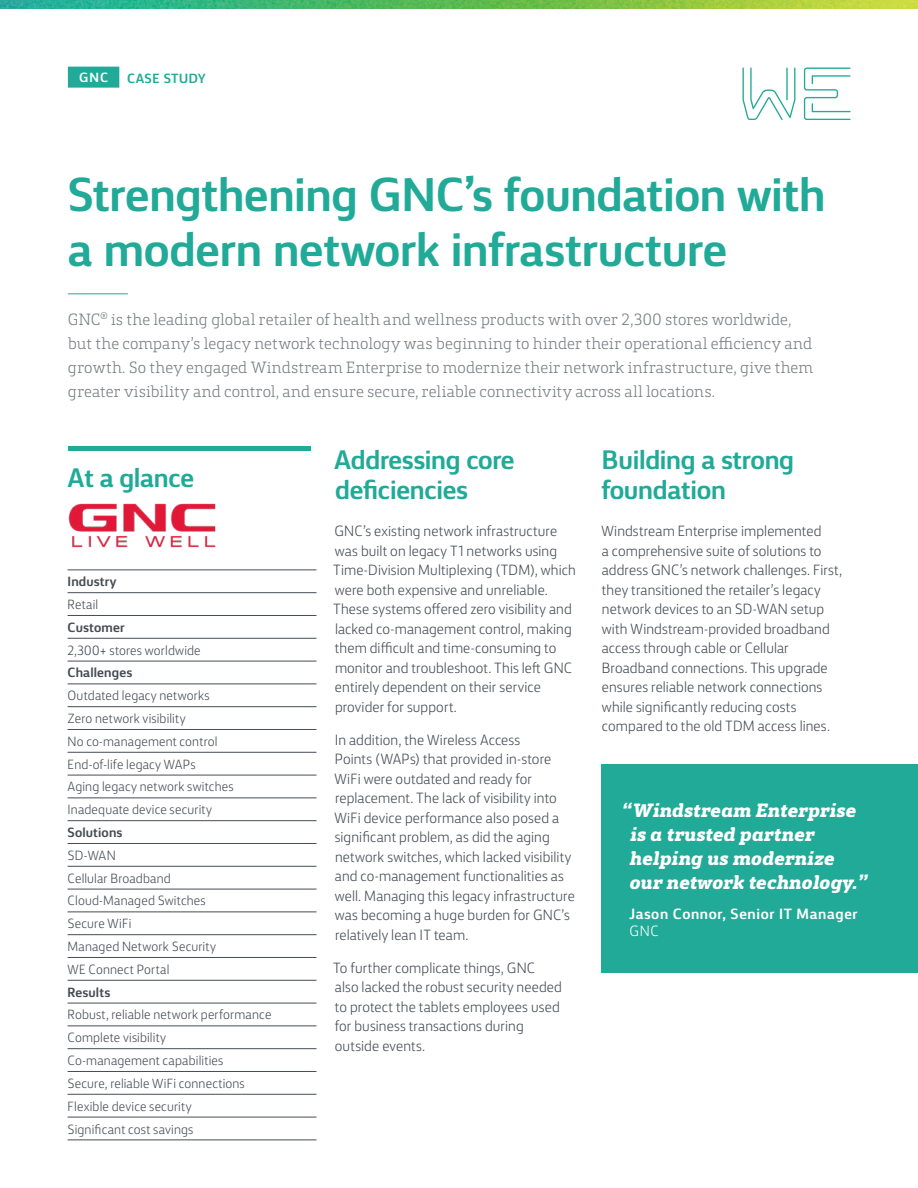
<style>
.page{position:relative;width:918px;height:1188px;background:#fff}
.page>*{position:absolute;margin:0;border:0;box-sizing:border-box;transform-origin:0 0}
.t1{font:700 48px/55.5px "FS Silas Sans";letter-spacing:-.01em;color:#20aa97}
.t2{font:700 27px/30px "FS Silas Sans";letter-spacing:-.01em;color:#20aa97}
.t3{font:italic 800 19.5px/24px "FS Silas Slab";color:#fff}
.t4{font:300 16.5px/24px "FS Silas Slab";letter-spacing:.005em;color:#797d82}
.t5{font:300 15px/19.5px "FS Silas Sans";letter-spacing:.005em;color:#474c55}
.t6{font:700 15px "FS Silas Sans";letter-spacing:.04em;color:#fff}
.t7{font:300 15px "FS Silas Sans";color:#fff}
.t8{font:300 13.5px/22.8px "FS Silas Sans";letter-spacing:.01em;color:#474c55}
.t9{font:700 13.5px "FS Silas Sans";letter-spacing:.01em;color:#474c55}
.t10{font:700 13.5px "FS Silas Sans";letter-spacing:.03em;color:#20aa97}
.t11{font:700 13.5px "FS Silas Sans";color:#fff}
</style>
<div class="page">
<hr style="left:68px;top:570px;width:248px;height:1px;background:#474c55">
<hr style="left:68px;top:592px;width:248px;height:1px;background:#474c55">
<hr style="left:68px;top:615px;width:248px;height:1px;background:#474c55">
<hr style="left:68px;top:638px;width:248px;height:1px;background:#474c55">
<hr style="left:68px;top:661px;width:248px;height:1px;background:#474c55">
<hr style="left:68px;top:684px;width:248px;height:1px;background:#474c55">
<hr style="left:68px;top:706px;width:248px;height:1px;background:#474c55">
<hr style="left:68px;top:729px;width:248px;height:1px;background:#474c55">
<hr style="left:68px;top:752px;width:248px;height:1px;background:#474c55">
<hr style="left:68px;top:775px;width:248px;height:1px;background:#474c55">
<hr style="left:68px;top:798px;width:248px;height:1px;background:#474c55">
<hr style="left:68px;top:820px;width:248px;height:1px;background:#474c55">
<hr style="left:68px;top:843px;width:248px;height:1px;background:#474c55">
<hr style="left:68px;top:866px;width:248px;height:1px;background:#474c55">
<hr style="left:68px;top:889px;width:248px;height:1px;background:#474c55">
<hr style="left:68px;top:912px;width:248px;height:1px;background:#474c55">
<hr style="left:68px;top:934px;width:248px;height:1px;background:#474c55">
<hr style="left:68px;top:957px;width:248px;height:1px;background:#474c55">
<hr style="left:68px;top:980px;width:248px;height:1px;background:#474c55">
<hr style="left:68px;top:1003px;width:248px;height:1px;background:#474c55">
<hr style="left:68px;top:1026px;width:248px;height:1px;background:#474c55">
<hr style="left:68px;top:1048px;width:248px;height:1px;background:#474c55">
<hr style="left:68px;top:1071px;width:248px;height:1px;background:#474c55">
<hr style="left:68px;top:1094px;width:248px;height:1px;background:#474c55">
<hr style="left:68px;top:1117px;width:248px;height:1px;background:#474c55">
<hr style="left:68px;top:1140px;width:248px;height:1px;background:#474c55">
<svg style="left:804px;top:68px;width:47px;height:52px"></svg>
<hr style="left:786px;top:67px;width:2px;height:33px;background:#20aa97">
<svg style="left:742px;top:68px;width:53px;height:52px"></svg>
<hr style="left:68px;top:293px;width:60px;height:1px;background:#20aa97">
<img style="left:0;top:0;width:918px;height:9px">
<div style="left:68px;top:67px;width:51px;height:21px;background:#20aa97"></div>
<hr style="left:68px;top:446px;width:243px;height:4px;background:#20aa97">
<img style="left:68px;top:503px;width:148px;height:45px">
<div style="left:602px;top:765px;width:316px;height:208px;background:#20aa97"></div>
<p class="t11" style="left:79px;top:66px;width:31px">GNC</p>
<p class="t10" style="left:127px;top:66px;width:80px">CASE STUDY</p>
<h1 class="t1" style="left:68px;top:162px;width:759px">Strengthening GNC’s foundation with a modern network infrastructure</h1>
<p class="t4" style="left:68px;top:306px;width:747px">GNC<sup>®</sup> is the leading global retailer of health and wellness products with over 2,300 stores worldwide, but the company’s legacy network technology was beginning to hinder their operational efficiency and growth. So they engaged Windstream Enterprise to modernize their network infrastructure, give them greater visibility and control, and ensure secure, reliable connectivity across all locations.</p>
<h2 class="t2" style="left:68px;top:460px;width:128px">At a glance</h2>
<p class="t9" style="left:68px;top:570px;width:50px">Industry</p>
<p class="t8" style="left:68px;top:592px;width:32px">Retail</p>
<p class="t9" style="left:68px;top:616px;width:59px">Customer</p>
<p class="t8" style="left:68px;top:638px;width:135px">2,300+ stores worldwide</p>
<p class="t9" style="left:68px;top:661px;width:66px">Challenges</p>
<p class="t8" style="left:68px;top:683px;width:168px">Outdated legacy networks<br>Zero network visibility<br>No co-management control<br>End-of-life legacy WAPs<br>Aging legacy network switches<br>Inadequate device security</p>
<p class="t9" style="left:68px;top:821px;width:56px">Solutions</p>
<p class="t8" style="left:68px;top:843px;width:150px">SD-WAN<br>Cellular Broadband<br>Cloud-Managed Switches<br>Secure WiFi<br>Managed Network Security<br>WE Connect Portal</p>
<p class="t9" style="left:68px;top:981px;width:44px">Results</p>
<p class="t8" style="left:68px;top:1002px;width:205px">Robust, reliable network performance<br>Complete visibility<br>Co-management capabilities<br>Secure, reliable WiFi connections<br>Flexible device security<br>Significant cost savings</p>
<h2 class="t2" style="left:334px;top:442px;width:182px">Addressing core deficiencies</h2>
<p class="t5" style="left:333px;top:520px;width:244px">GNC’s existing network infrastructure was built on legacy T1 networks using Time-Division Multiplexing (TDM), which were both expensive and unreliable.<br>These systems offered zero visibility and lacked co-management control, making them difficult and time-consuming to monitor and troubleshoot. This left GNC entirely dependent on their service provider for support.</p>
<p class="t5" style="left:335px;top:729px;width:242px">In addition, the Wireless Access<br>Points (WAPs) that provided in-store WiFi were outdated and ready for replacement. The lack of visibility into WiFi device performance also posed a significant problem, as did the aging network switches, which lacked visibility and co-management functionalities as well. Managing this legacy infrastructure was becoming a huge burden for GNC’s relatively lean IT team.</p>
<p class="t5" style="left:333px;top:957px;width:230px">To further complicate things, GNC also lacked the robust security needed to protect the tablets employees used for business transactions during outside events.</p>
<h2 class="t2" style="left:601px;top:442px;width:194px">Building a strong foundation</h2>
<p class="t5" style="left:602px;top:520px;width:242px">Windstream Enterprise implemented<br>a comprehensive suite of solutions to address GNC’s network challenges. First, they transitioned the retailer’s legacy network devices to an SD-WAN setup with Windstream-provided broadband access through cable or Cellular Broadband connections. This upgrade ensures reliable network connections while significantly reducing costs compared to the old TDM access lines.</p>
<h3 class="t3" style="left:629px;top:796px;width:240px;text-indent:-8px">“Windstream Enterprise is a trusted partner helping us modernize our network technology.”</h3>
<p class="t6" style="left:629px;top:901px;width:230px">Jason Connor, Senior IT Manager</p>
<p class="t7" style="left:630px;top:919px;width:31px">GNC</p>
</div>
